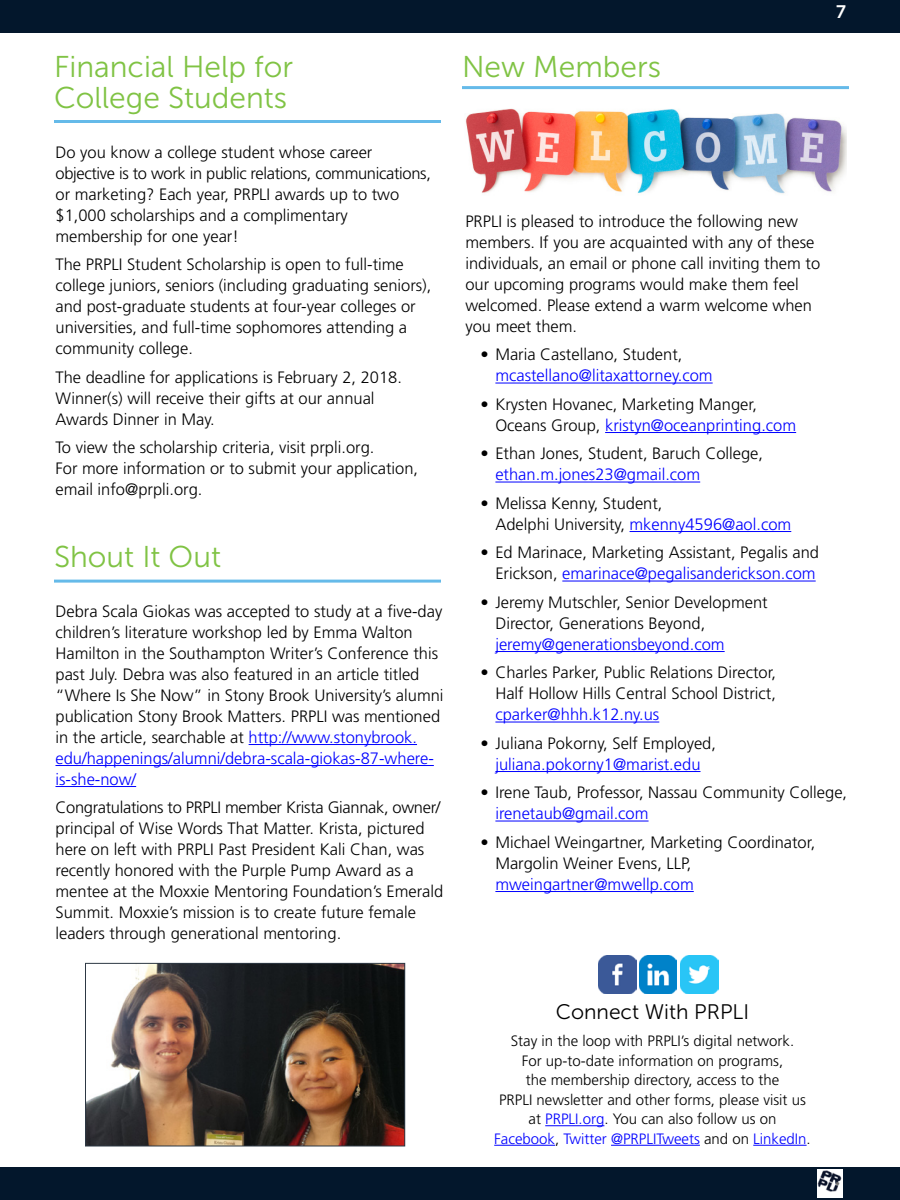
<style>
.page{position:relative;width:900px;height:1200px;background:#fff}
.page>*{position:absolute;margin:0;border:0;box-sizing:border-box;transform-origin:0 0}
.t1{font:30px/31.5px "Museo Sans 300";color:#80c344}
.t2{font:21px "Museo Sans 300";color:#000}
.t3{font:18px "Museo Sans 700";color:#fff}
.t4{font:300 16.5px/21px "Frutiger LT Std";color:#000}
.t5{font:300 16.5px "Frutiger LT Std";color:#00f}
.t6{font:300 15px/19.5px "Frutiger LT Std";color:#000;text-align:center}
.s1{color:#00f}
</style>
<div class="page">
<div style="left:0;top:0;width:900px;height:33px;background:#03172c"></div>
<div style="left:0;top:1167px;width:900px;height:33px;background:#03172c"></div>
<img style="left:817px;top:1170px;width:25px;height:28px">
<hr style="left:462px;top:86px;width:387px;height:3px;background:#65bae9">
<hr style="left:495px;top:383px;width:218px;height:1px;background:#00f">
<hr style="left:605px;top:432px;width:191px;height:1px;background:#00f">
<hr style="left:495px;top:482px;width:205px;height:1px;background:#00f">
<hr style="left:630px;top:531px;width:161px;height:1px;background:#00f">
<hr style="left:562px;top:581px;width:254px;height:1px;background:#00f">
<hr style="left:495px;top:651px;width:230px;height:1px;background:#00f">
<hr style="left:495px;top:722px;width:164px;height:1px;background:#00f">
<hr style="left:495px;top:771px;width:206px;height:1px;background:#00f">
<hr style="left:495px;top:821px;width:154px;height:1px;background:#00f">
<hr style="left:495px;top:891px;width:199px;height:1px;background:#00f">
<img style="left:466px;top:108px;width:380px;height:86px">
<hr style="left:545px;top:1125px;width:59px;height:1px;background:#00f">
<hr style="left:494px;top:1145px;width:61px;height:1px;background:#00f">
<hr style="left:611px;top:1145px;width:89px;height:1px;background:#00f">
<hr style="left:753px;top:1145px;width:54px;height:1px;background:#00f">
<img style="left:598px;top:956px;width:38px;height:37px">
<img style="left:639px;top:956px;width:38px;height:37px">
<img style="left:681px;top:956px;width:38px;height:37px">
<hr style="left:54px;top:120px;width:387px;height:3px;background:#65bae9">
<hr style="left:54px;top:580px;width:387px;height:3px;background:#65bae9">
<hr style="left:249px;top:744px;width:168px;height:1px;background:#00f">
<hr style="left:56px;top:765px;width:378px;height:1px;background:#00f">
<hr style="left:56px;top:786px;width:80px;height:1px;background:#00f">
<img style="left:87px;top:965px;width:316px;height:179px">
<div style="left:85px;top:963px;width:320px;height:183px;border:1px solid #2d3844"></div>
<h1 class="t1" style="left:54px;top:51px;width:241px">Financial Help for<br>College Students</h1>
<p class="t4" style="left:56px;top:142px;width:377px">Do you know a college student whose career objective is to work in public relations, communications, or marketing? Each year, PRPLI awards up to two $1,000 scholarships and a complimentary membership for one year!</p>
<p class="t4" style="left:56px;top:254px;width:377px">The PRPLI Student Scholarship is open to full-time college juniors, seniors (including graduating seniors), and post-graduate students at four-year colleges or universities, and full-time sophomores attending a community college.</p>
<p class="t4" style="left:56px;top:367px;width:348px">The deadline for applications is February 2, 2018.<br>Winner(s) will receive their gifts at our annual<br>Awards Dinner in May.</p>
<p class="t4" style="left:56px;top:437px;width:364px">To view the scholarship criteria, visit prpli.org.<br>For more information or to submit your application, email info@prpli.org.</p>
<h1 class="t1" style="left:54px;top:541px;width:169px">Shout It Out</h1>
<p class="t4" style="left:56px;top:601px;width:390px">Debra Scala Giokas was accepted to study at a five-day children’s literature workshop led by Emma Walton Hamilton in the Southampton Writer’s Conference this past July. Debra was also featured in an article titled “Where Is She Now” in Stony Brook University’s alumni publication Stony Brook Matters. PRPLI was mentioned in the article, searchable at <span class="s1">http://www.stonybrook. edu/happenings/alumni/debra-scala-giokas-87-where&shy;is-she-now/</span></p>
<p class="t4" style="left:56px;top:797px;width:389px">Congratulations to PRPLI member Krista Giannak, owner/ principal of Wise Words That Matter. Krista, pictured here on left with PRPLI Past President Kali Chan, was recently honored with the Purple Pump Award as a mentee at the Moxxie Mentoring Foundation’s Emerald Summit. Moxxie’s mission is to create future female leaders through generational mentoring.</p>
<h1 class="t1" style="left:462px;top:51px;width:201px">New Members</h1>
<p class="t3" style="left:836px;top:2px;width:11px">7</p>
<p class="t4" style="left:465px;top:211px;width:356px">PRPLI is pleased to introduce the following new members. If you are acquainted with any of these individuals, an email or phone call inviting them to our upcoming programs would make them feel welcomed. Please extend a warm welcome when you meet them.</p>
<p class="t4" style="left:480px;top:344px;width:204px">• Maria Castellano, Student,</p>
<p class="t5" style="left:495px;top:366px;width:219px">mcastellano@litaxattorney.com</p>
<p class="t4" style="left:495px;top:394px;width:302px;text-indent:-15px">• Krysten Hovanec, Marketing Manger,<br>Oceans Group, <span class="s1">kristyn@oceanprinting.com</span></p>
<p class="t4" style="left:480px;top:443px;width:284px">• Ethan Jones, Student, Baruch College,</p>
<p class="t5" style="left:495px;top:465px;width:206px">ethan.m.jones23@gmail.com</p>
<p class="t4" style="left:495px;top:493px;width:297px;text-indent:-15px">• Melissa Kenny, Student,<br>Adelphi University, <span class="s1">mkenny4596@aol.com</span></p>
<p class="t4" style="left:480px;top:542px;width:340px;text-align:right">• Ed Marinace, Marketing Assistant, Pegalis and<br>Erickson, <span class="s1">emarinace@pegalisanderickson.com</span></p>
<p class="t4" style="left:495px;top:592px;width:274px;text-indent:-15px">• Jeremy Mutschler, Senior Development<br>Director, Generations Beyond,</p>
<p class="t5" style="left:495px;top:635px;width:231px">jeremy@generationsbeyond.com</p>
<p class="t4" style="left:480px;top:662px;width:297px;text-align:right">• Charles Parker, Public Relations Director,<br>Half Hollow Hills Central School District,</p>
<p class="t5" style="left:495px;top:705px;width:165px">cparker@hhh.k12.ny.us</p>
<p class="t4" style="left:480px;top:733px;width:237px">• Juliana Pokorny, Self Employed,</p>
<p class="t5" style="left:495px;top:755px;width:207px">juliana.pokorny1@marist.edu</p>
<p class="t4" style="left:480px;top:782px;width:368px">• Irene Taub, Professor, Nassau Community College,</p>
<p class="t5" style="left:495px;top:804px;width:155px">irenetaub@gmail.com</p>
<p class="t4" style="left:495px;top:832px;width:321px;text-indent:-15px">• Michael Weingartner, Marketing Coordinator,<br>Margolin Weiner Evens, LLP,</p>
<p class="t5" style="left:495px;top:875px;width:200px">mweingartner@mwellp.com</p>
<p class="t2" style="left:556px;top:1001px;width:195px">Connect With PRPLI</p>
<p class="t6" style="left:494px;top:1032px;width:318px">Stay in the loop with PRPLI’s digital network.<br>For up-to-date information on programs,<br>the membership directory, access to the<br>PRPLI newsletter and other forms, please visit us at <span class="s1">PRPLI.org</span>. You can also follow us on <span class="s1">Facebook</span>, <span class="s1">Twitter @PRPLITweets</span> and on <span class="s1">LinkedIn</span>.</p>
</div>
